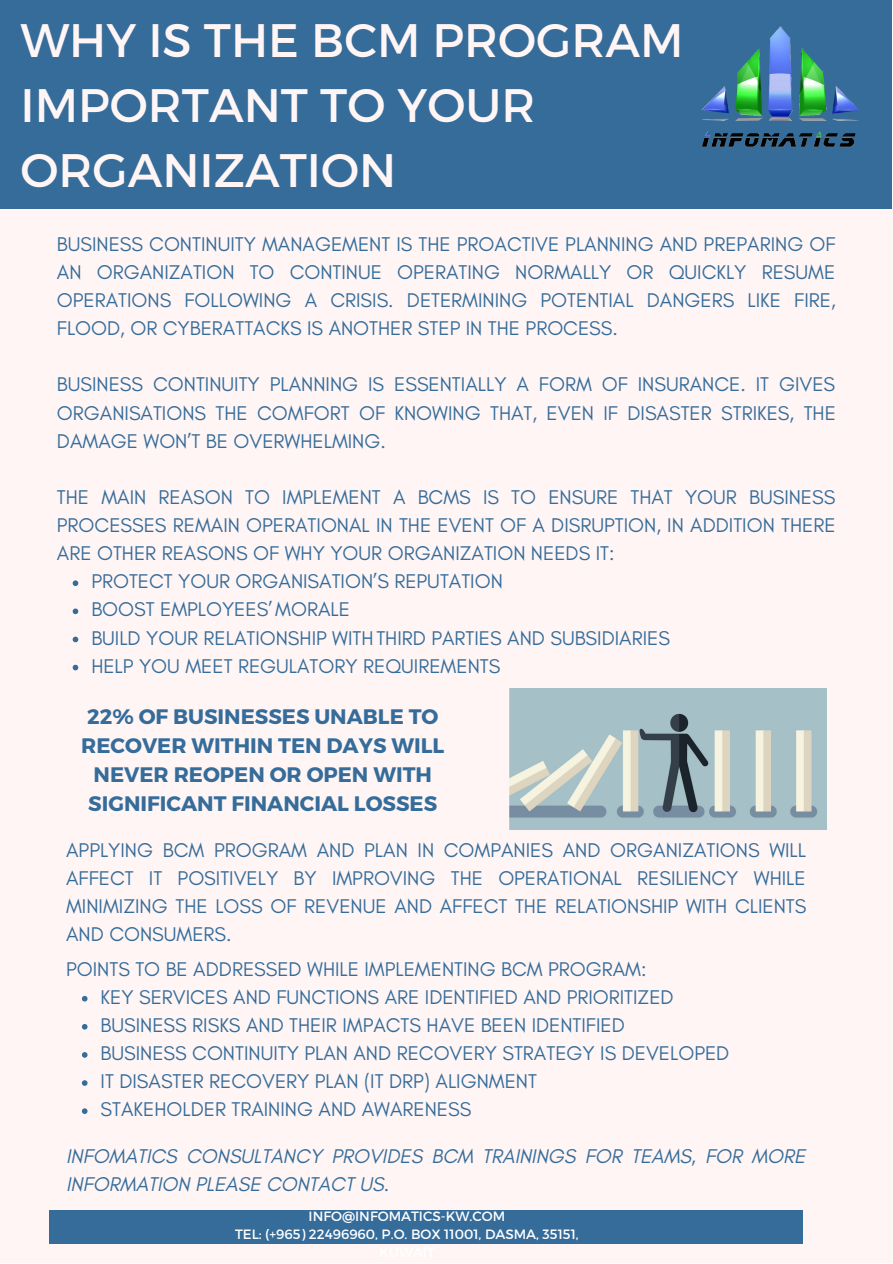
<style>
.page{position:relative;width:893px;height:1264px;background:#fff}
.page>*{position:absolute;margin:0;border:0;box-sizing:border-box;transform-origin:0 0}
.t1{font:46.95px/65.2px "Montserrat";color:#fff5f5}
.t2{font:700 21px/29.2px "Montserrat";color:#356c9a;text-align:center}
.t3{font:20.25px/28px "Glacial Indifference";color:#356c9a;text-align:justify}
.t4{font:italic 20.25px/28px "Glacial Indifference";color:#356c9a}
.t5{font:13.5px/18px "Montserrat";color:#fff;text-align:center}
</style>
<div class="page">
<div style="left:0;top:0;width:892px;height:1262px;background:#fff5f5"></div>
<div style="left:0;top:0;width:891px;height:208px;background:#356c9a"></div>
<img style="left:670px;top:0;width:222px;height:209px">
<div style="left:49px;top:1210px;width:753px;height:33px;background:#356c9a"></div>
<img style="left:509px;top:688px;width:317px;height:141px">
<svg style="left:73px;top:580px;width:5px;height:6px"></svg>
<svg style="left:73px;top:608px;width:5px;height:6px"></svg>
<svg style="left:73px;top:636px;width:5px;height:6px"></svg>
<svg style="left:73px;top:664px;width:5px;height:6px"></svg>
<svg style="left:82px;top:995px;width:5px;height:6px"></svg>
<svg style="left:82px;top:1024px;width:5px;height:5px"></svg>
<svg style="left:82px;top:1052px;width:5px;height:5px"></svg>
<svg style="left:82px;top:1080px;width:5px;height:5px"></svg>
<svg style="left:82px;top:1108px;width:5px;height:5px"></svg>
<h1 class="t1" style="left:21px;top:5px;width:664px">WHY IS THE BCM PROGRAM<br>IMPORTANT TO YOUR<br>ORGANIZATION</h1>
<p class="t3" style="left:57px;top:230px;width:780px">BUSINESS CONTINUITY MANAGEMENT IS THE PROACTIVE PLANNING AND PREPARING OF AN ORGANIZATION TO CONTINUE OPERATING NORMALLY OR QUICKLY RESUME OPERATIONS FOLLOWING A CRISIS. DETERMINING POTENTIAL DANGERS LIKE FIRE, FLOOD, OR CYBERATTACKS IS ANOTHER STEP IN THE PROCESS.</p>
<p class="t3" style="left:57px;top:370px;width:780px">BUSINESS CONTINUITY PLANNING IS ESSENTIALLY A FORM OF INSURANCE. IT GIVES ORGANISATIONS THE COMFORT OF KNOWING THAT, EVEN IF DISASTER STRIKES, THE DAMAGE WON’T BE OVERWHELMING.</p>
<p class="t3" style="left:57px;top:483px;width:780px">THE MAIN REASON TO IMPLEMENT A BCMS IS TO ENSURE THAT YOUR BUSINESS PROCESSES REMAIN OPERATIONAL IN THE EVENT OF A DISRUPTION, IN ADDITION THERE ARE OTHER REASONS OF WHY YOUR ORGANIZATION NEEDS IT:</p>
<p class="t3" style="left:91px;top:567px;width:580px;text-align:left">PROTECT YOUR ORGANISATION’S REPUTATION<br>BOOST EMPLOYEES’MORALE<br>BUILD YOUR RELATIONSHIP WITHTHIRD PARTIES AND SUBSIDIARIES HELP YOU MEET REGULATORY REQUIREMENTS</p>
<p class="t2" style="left:81px;top:700px;width:364px">22% OF BUSINESSES UNABLE TO<br>RECOVER WITHIN TEN DAYS WILL<br>NEVER REOPEN OR OPEN WITH<br>SIGNIFICANT FINANCIAL LOSSES</p>
<p class="t3" style="left:66px;top:836px;width:741px">APPLYING BCM PROGRAM AND PLAN IN COMPANIES AND ORGANIZATIONS WILL AFFECT IT POSITIVELY BY IMPROVING THE OPERATIONAL RESILIENCY WHILE MINIMIZING THE LOSS OF REVENUE AND AFFECT THE RELATIONSHIP WITH CLIENTS AND CONSUMERS.</p>
<p class="t3" style="left:66px;top:954px;width:582px">POINTS TO BE ADDRESSED WHILE IMPLEMENTING BCM PROGRAM:</p>
<p class="t3" style="left:101px;top:982px;width:630px;text-align:left">KEY SERVICES AND FUNCTIONS ARE IDENTIFIED AND PRIORITIZED BUSINESS RISKS AND THEIR IMPACTS HAVE BEEN IDENTIFIED<br>BUSINESS CONTINUITY PLAN AND RECOVERY STRATEGY IS DEVELOPED IT DISASTER RECOVERY PLAN (IT DRP) ALIGNMENT<br>STAKEHOLDER TRAINING AND AWARENESS</p>
<p class="t4" style="left:66px;top:1141px;width:740px">INFOMATICS CONSULTANCY PROVIDES BCM TRAININGS FOR TEAMS, FOR MORE<br>INFORMATION PLEASE CONTACT US.</p>
<p class="t5" style="left:235px;top:1206px;width:345px">INFO@INFOMATICS-KW.COM<br>TEL: (+965) 22496960, P.O. BOX 11001, DASMA, 35151,</p>
</div>
